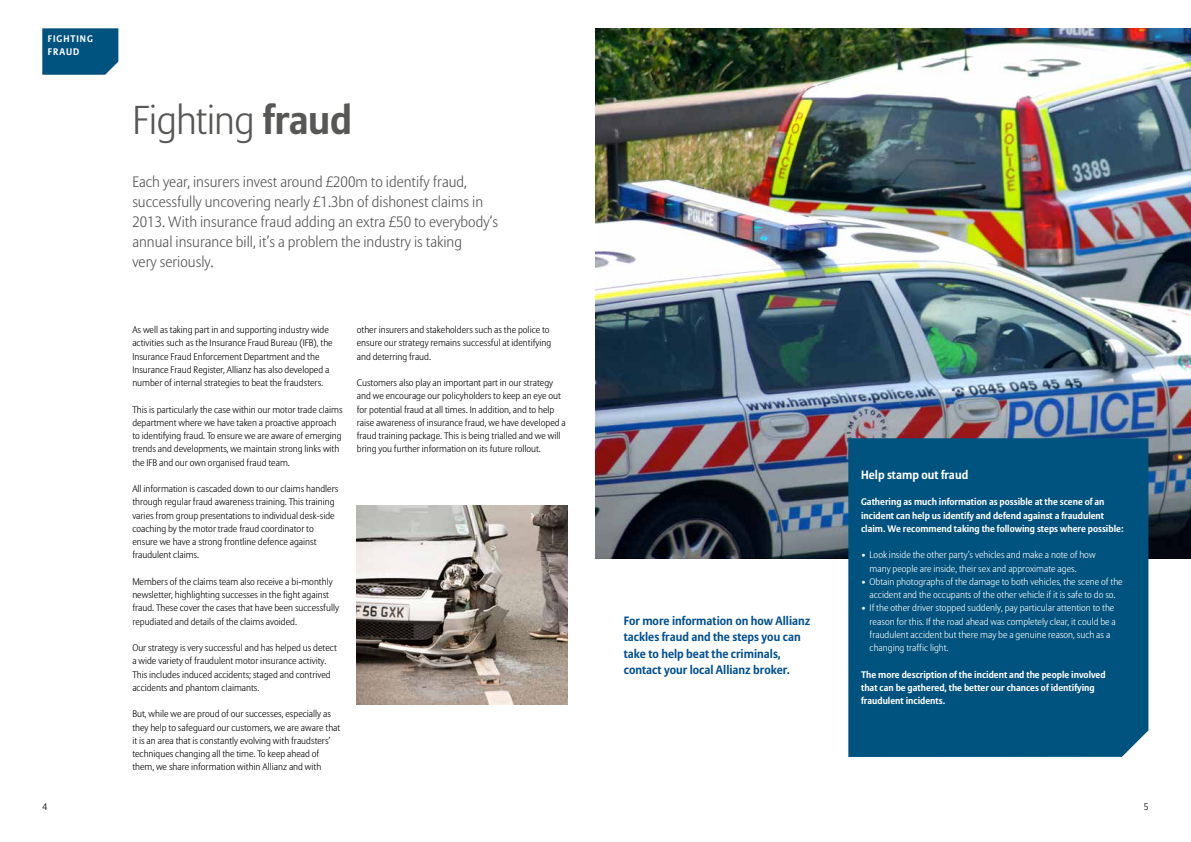
<style>
.page{position:relative;width:1191px;height:842px;background:#fff}
.page>*{position:absolute;margin:0;border:0;box-sizing:border-box;transform-origin:0 0}
.t1{font:300 40px "Allianz Sans";letter-spacing:-.02em;color:#575756}
.t2{font:300 15px/19.9px "Allianz Sans";color:#575756}
.t3{font:700 12px/16.6px "Allianz Sans";color:#005092}
.t4{font:700 12px "Allianz Sans";color:#fff}
.t5{font:300 9.5px/13.3px "Allianz Sans";color:#000}
.t6{font:300 9.5px/13.3px "Allianz Sans";color:#fff}
.t7{font:700 9.5px/13.3px "Allianz Sans";color:#fff}
.t8{font:700 9.5px/13.3px "Allianz Sans";letter-spacing:.1em;color:#fff}
.s1{font-weight:700}
</style>
<div class="page">
<svg style="left:42px;top:28px;width:76px;height:47px"></svg>
<img style="left:357px;top:505px;width:211px;height:199px">
<img style="left:595px;top:28px;width:596px;height:530px">
<div style="left:848px;top:438px;width:300px;height:319px;background:#00537e"></div>
<p class="t8" style="left:48px;top:32px;width:46px">FIGHTING<br>FRAUD</p>
<h1 class="t1" style="left:132px;top:96px;width:221px">Fighting <span class="s1">fraud</span></h1>
<p class="t2" style="left:132px;top:173px;width:367px">Each year, insurers invest around £200m to identify fraud, successfully uncovering nearly £1.3bn of dishonest claims in 2013. With insurance fraud adding an extra £50 to everybody’s annual insurance bill, it’s a problem the industry is taking<br>very seriously.</p>
<p class="t5" style="left:132px;top:324px;width:202px">As well as taking part in and supporting industry wide activities such as the Insurance Fraud Bureau (IFB), the Insurance Fraud Enforcement Department and the Insurance Fraud Register, Allianz has also developed a number of internal strategies to beat the fraudsters.</p>
<p class="t5" style="left:132px;top:403px;width:212px">This is particularly the case within our motor trade claims department where we have taken a proactive approach to identifying fraud. To ensure we are aware of emerging trends and developments, we maintain strong links with the IFB and our own organised fraud team.</p>
<p class="t5" style="left:132px;top:483px;width:207px">All information is cascaded down to our claims handlers through regular fraud awareness training. This training varies from group presentations to individual desk-side coaching by the motor trade fraud coordinator to ensure we have a strong frontline defence against fraudulent claims.</p>
<p class="t5" style="left:132px;top:575px;width:208px">Members of the claims team also receive a bi-monthly newsletter, highlighting successes in the fight against fraud. These cover the cases that have been successfully repudiated and details of the claims avoided.</p>
<p class="t5" style="left:132px;top:642px;width:206px">Our strategy is very successful and has helped us detect a wide variety of fraudulent motor insurance activity.<br>This includes induced accidents; staged and contrived accidents and phantom claimants.</p>
<p class="t5" style="left:132px;top:708px;width:210px">But, while we are proud of our successes, especially as they help to safeguard our customers, we are aware that it is an area that is constantly evolving with fraudsters’ techniques changing all the time. To keep ahead of them, we share information within Allianz and with</p>
<p class="t5" style="left:357px;top:324px;width:196px">other insurers and stakeholders such as the police to ensure our strategy remains successful at identifying and deterring fraud.</p>
<p class="t5" style="left:357px;top:377px;width:210px">Customers also play an important part in our strategy and we encourage our policyholders to keep an eye out for potential fraud at all times. In addition, and to help raise awareness of insurance fraud, we have developed a fraud training package. This is being trialled and we will bring you further information on its future rollout.</p>
<p class="t3" style="left:624px;top:612px;width:188px">For more information on how Allianz tackles fraud and the steps you can take to help beat the criminals, contact your local Allianz broker.</p>
<p class="t4" style="left:861px;top:467px;width:109px">Help stamp out fraud</p>
<p class="t7" style="left:861px;top:496px;width:264px">Gathering as much information as possible at the scene of an incident can help us identify and defend against a fraudulent claim. We recommend taking the following steps where possible:</p>
<p class="t6" style="left:869px;top:549px;width:227px;text-indent:-9px">• Look inside the other party’s vehicles and make a note of how many people are inside, their sex and approximate ages.</p>
<p class="t6" style="left:861px;top:575px;width:263px;text-align:center">• Obtain photographs of the damage to both vehicles, the scene of the accident and the occupants of the other vehicle if it is safe to do so.</p>
<p class="t6" style="left:869px;top:602px;width:248px;text-indent:-9px">• If the other driver stopped suddenly, pay particular attention to the reason for this. If the road ahead was completely clear, it could be a fraudulent accident but there may be a genuine reason, such as a changing traffic light.</p>
<p class="t7" style="left:861px;top:668px;width:246px">The more description of the incident and the people involved that can be gathered, the better our chances of identifying fraudulent incidents.</p>
<p class="t5" style="left:43px;top:801px;width:6px">4</p>
<p class="t5" style="left:1143px;top:801px;width:6px">5</p>
</div>
